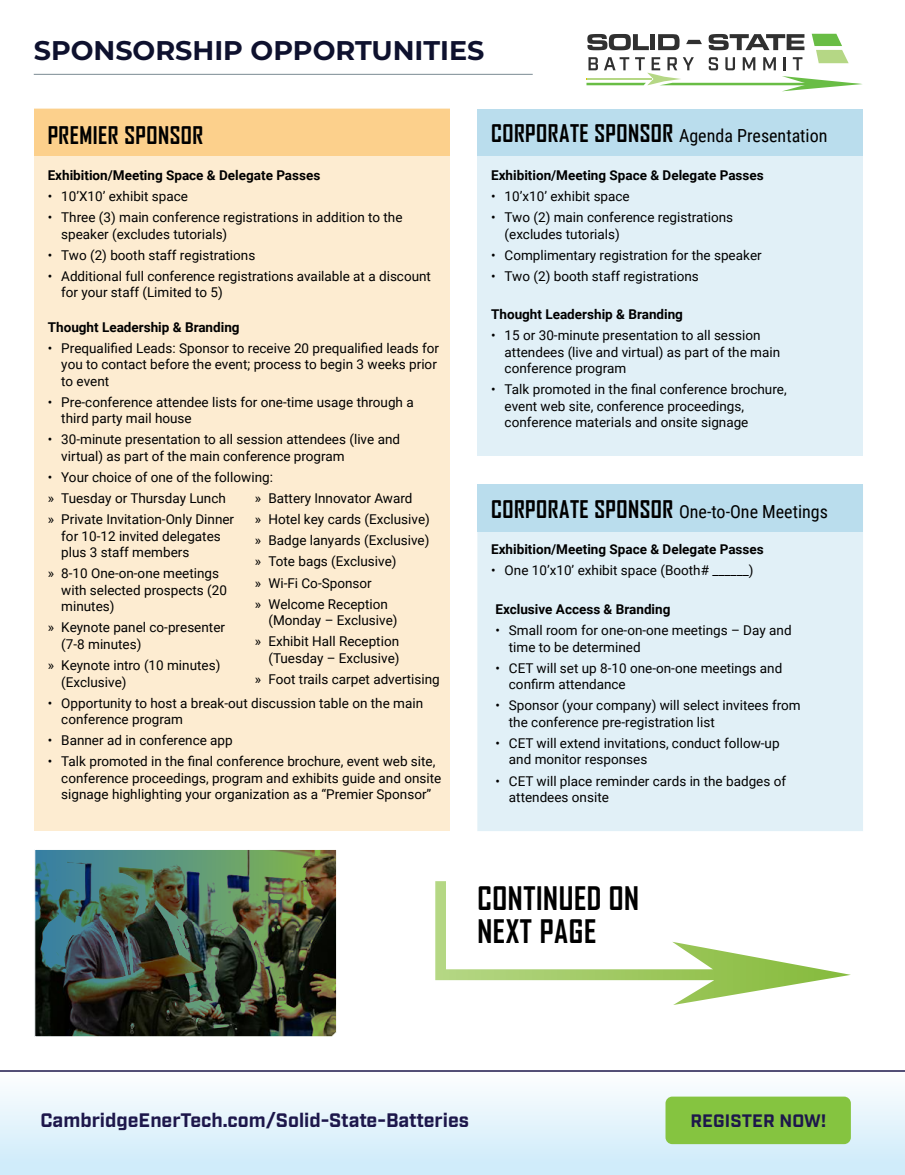
<style>
.page{position:relative;width:905px;height:1175px;background:#fff}
.page>*{position:absolute;margin:0;border:0;box-sizing:border-box;transform-origin:0 0}
.t1{font:700 31.05px/33.3px "Agency FB";letter-spacing:.02em;color:#000}
.t2{font:700 27px "Montserrat";color:#0e112e}
.t3{font:700 23.25px "Agency FB";letter-spacing:.02em;color:#000}
.t4{font:700 19.5px "Industry";color:#1d174b}
.t5{font:18px "Roboto Condensed";color:#000}
.t6{font:700 18px "Industry";letter-spacing:.01em;color:#1d174b}
.t7{font:13.5px/16.5px "Roboto";color:#000}
.t8{font:700 13.5px "Roboto";color:#000}
.s1{font-family:"Agency FB";font-weight:700;font-size:23.25px}
</style>
<div class="page">
<div style="left:0;top:1071px;width:904px;height:103px;background:linear-gradient(to bottom,#fefefe,#cceaf9)"></div>
<div style="left:665px;top:1096px;width:185px;height:48px;background:#85c440;border-radius:7px"></div>
<hr style="left:0;top:1070px;width:904px;height:1px;background:#1d174b">
<hr style="left:34px;top:74px;width:498px;height:1px;background:#7b8a93">
<svg style="left:586px;top:34px;width:276px;height:57px"></svg>
<div style="left:34px;top:109px;width:415px;height:722px;background:#fdecd1"></div>
<div style="left:477px;top:109px;width:386px;height:346px;background:#e1f0f7"></div>
<div style="left:477px;top:109px;width:386px;height:47px;background:#badded"></div>
<div style="left:34px;top:109px;width:415px;height:47px;background:#fcd08c"></div>
<div style="left:477px;top:532px;width:386px;height:299px;background:#e1f0f7"></div>
<div style="left:477px;top:484px;width:386px;height:48px;background:#badded"></div>
<img style="left:34px;top:850px;width:303px;height:187px">
<svg style="left:435px;top:881px;width:415px;height:124px"></svg>
<h2 class="t2" style="left:34px;top:31px;width:452px">SPONSORSHIP OPPORTUNITIES</h2>
<h3 class="t3" style="left:48px;top:121px;width:157px">PREMIER SPONSOR</h3>
<p class="t8" style="left:48px;top:166px;width:274px">Exhibition/Meeting Space &amp; Delegate Passes</p>
<p class="t7" style="left:48px;top:187px;width:142px">• 10’X10’ exhibit space</p>
<p class="t7" style="left:61px;top:209px;width:343px;text-indent:-14px">• Three (3) main conference registrations in addition to the speaker (excludes tutorials)</p>
<p class="t7" style="left:48px;top:246px;width:209px">• Two (2) booth staff registrations</p>
<p class="t7" style="left:61px;top:267px;width:371px;text-indent:-14px">• Additional full conference registrations available at a discount for your staff (Limited to 5)</p>
<p class="t8" style="left:48px;top:317px;width:193px">Thought Leadership &amp; Branding</p>
<p class="t7" style="left:61px;top:339px;width:379px;text-indent:-14px">• Prequalified Leads: Sponsor to receive 20 prequalified leads for you to contact before the event; process to begin 3 weeks prior to event</p>
<p class="t7" style="left:61px;top:393px;width:354px;text-indent:-14px">• Pre-conference attendee lists for one-time usage through a third party mail house</p>
<p class="t7" style="left:61px;top:431px;width:340px;text-indent:-14px">• 30-minute presentation to all session attendees (live and virtual) as part of the main conference program</p>
<p class="t7" style="left:48px;top:466px;width:227px;line-height:21.1px">• Your choice of one of the following: » Tuesday or Thursday Lunch<br>» Private Invitation-Only Dinner</p>
<p class="t7" style="left:61px;top:527px;width:161px">for 10-12 invited delegates plus 3 staff members</p>
<p class="t7" style="left:61px;top:565px;width:167px;text-indent:-14px">» 8-10 One-on-one meetings with selected prospects (20 minutes)</p>
<p class="t7" style="left:61px;top:619px;width:165px;text-indent:-14px">» Keynote panel co-presenter (7-8 minutes)</p>
<p class="t7" style="left:61px;top:656px;width:161px;text-indent:-14px">» Keynote intro (10 minutes) (Exclusive)</p>
<p class="t7" style="left:255px;top:487px;width:176px;line-height:21.1px">» Battery Innovator Award<br>» Hotel key cards (Exclusive) » Badge lanyards (Exclusive) » Tote bags (Exclusive)<br>» Wi-Fi Co-Sponsor<br>» Welcome Reception</p>
<p class="t7" style="left:255px;top:609px;width:146px;line-height:21.1px;text-align:right">(Monday – Exclusive)<br>» Exhibit Hall Reception</p>
<p class="t7" style="left:255px;top:647px;width:186px;line-height:21.1px;text-indent:14px">(Tuesday – Exclusive)<br>» Foot trails carpet advertising</p>
<p class="t7" style="left:61px;top:694px;width:363px;text-indent:-14px">• Opportunity to host a break-out discussion table on the main conference program</p>
<p class="t7" style="left:48px;top:731px;width:186px">• Banner ad in conference app</p>
<p class="t7" style="left:61px;top:752px;width:381px;text-indent:-14px">• Talk promoted in the final conference brochure, event web site, conference proceedings, program and exhibits guide and onsite signage highlighting your organization as a “Premier Sponsor”</p>
<h3 class="t5" style="left:491px;top:123px;width:338px"><span class="s1">CORPORATE SPONSOR</span> Agenda Presentation</h3>
<p class="t8" style="left:491px;top:166px;width:274px">Exhibition/Meeting Space &amp; Delegate Passes</p>
<p class="t7" style="left:491px;top:187px;width:140px">• 10’x10’ exhibit space</p>
<p class="t7" style="left:504px;top:209px;width:230px;text-indent:-14px">• Two (2) main conference registrations (excludes tutorials)</p>
<p class="t7" style="left:491px;top:246px;width:272px">• Complimentary registration for the speaker</p>
<p class="t7" style="left:491px;top:267px;width:209px">• Two (2) booth staff registrations</p>
<p class="t8" style="left:491px;top:305px;width:193px">Thought Leadership &amp; Branding</p>
<p class="t7" style="left:504px;top:326px;width:277px;text-indent:-14px">• 15 or 30-minute presentation to all session attendees (live and virtual) as part of the main conference program</p>
<p class="t7" style="left:504px;top:380px;width:283px;text-indent:-14px">• Talk promoted in the final conference brochure, event web site, conference proceedings, conference materials and onsite signage</p>
<h3 class="t5" style="left:491px;top:499px;width:338px"><span class="s1">CORPORATE SPONSOR</span> One-to-One Meetings</h3>
<p class="t8" style="left:491px;top:539px;width:274px">Exhibition/Meeting Space &amp; Delegate Passes</p>
<p class="t7" style="left:491px;top:561px;width:264px">• One 10’x10’ exhibit space (Booth# ______)</p>
<p class="t8" style="left:495px;top:599px;width:177px">Exclusive Access &amp; Branding</p>
<p class="t7" style="left:509px;top:621px;width:284px;text-indent:-14px">• Small room for one-on-one meetings – Day and time to be determined</p>
<p class="t7" style="left:509px;top:659px;width:275px;text-indent:-14px">• CET will set up 8-10 one-on-one meetings and confirm attendance</p>
<p class="t7" style="left:509px;top:696px;width:293px;text-indent:-14px">• Sponsor (your company) will select invitees from the conference pre-registration list</p>
<p class="t7" style="left:509px;top:734px;width:272px;text-indent:-14px">• CET will extend invitations, conduct follow-up and monitor responses</p>
<p class="t7" style="left:509px;top:772px;width:279px;text-indent:-14px">• CET will place reminder cards in the badges of attendees onsite</p>
<h1 class="t1" style="left:477px;top:880px;width:163px">CONTINUED ON<br>NEXT PAGE</h1>
<h3 class="t4" style="left:40px;top:1108px;width:430px">CambridgeEnerTech.com/Solid-State-Batteries</h3>
<h3 class="t6" style="left:690px;top:1109px;width:137px">REGISTER NOW!</h3>
</div>
